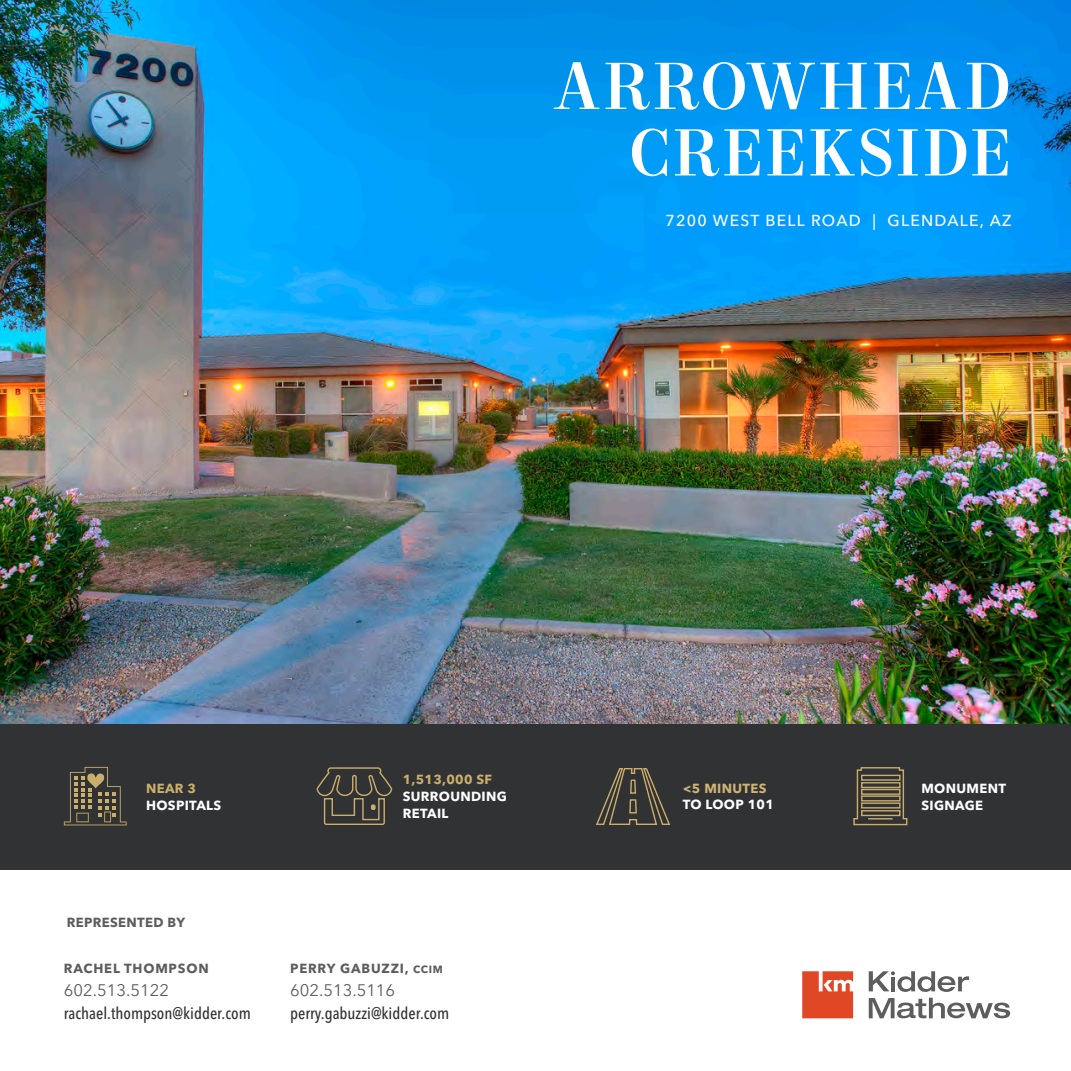
<style>
.page{position:relative;width:1071px;height:1071px;background:#fff}
.page>*{position:absolute;margin:0;border:0;box-sizing:border-box;transform-origin:0 0}
.Headline_-_Large_-_A{font:500 66.5px/66.5px "Mort Modern 09";letter-spacing:.025em;color:#fff;text-align:right}
.Contact_Info_-_Ash{font:500 condensed 16.62px "Avenir Next LT Pro";color:#313234}
.Contact_Info_-_Ash-2{font:16.62px "Avenir Next LT Pro";color:#5e5d5d}
.Property_Address_-_W{font:500 15.75px "Avenir Next LT Pro";letter-spacing:.08em;color:#fff}
.Stat_Label_-_White{font:700 13.12px/16.6px "Avenir Next LT Pro";letter-spacing:.025em;color:#fff}
.Contact_Info_-_Ash-3{font:700 13.12px "Avenir Next LT Pro";letter-spacing:.06em;color:#5e5d5d}
.Stat_Label_-_White-2{font:700 13.12px/16.6px "Avenir Next LT Pro";letter-spacing:.025em;color:#cfb476}
.Stat_Label{font:700 13.12px "Avenir Next LT Pro";letter-spacing:.025em;color:#5e5d5d}
.s1{color:#cbae6b}
.s2{color:#fff}
.s3{font-size:10.5px}
</style>
<div class="page">
<svg style="left:0;top:438px;width:1px;height:18px"></svg>
<svg style="left:0;top:314px;width:1px;height:14px"></svg>
<svg style="left:0;top:192px;width:1px;height:22px"></svg>
<svg style="left:0;top:65px;width:1px;height:22px"></svg>
<svg style="left:0;top:562px;width:1px;height:12px"></svg>
<img style="left:1px;top:0;width:1070px;height:724px">
<div style="left:1px;top:724px;width:1070px;height:146px;background:#313234"></div>
<svg style="left:869px;top:998px;width:141px;height:20px"></svg>
<svg style="left:869px;top:971px;width:100px;height:21px"></svg>
<svg style="left:802px;top:971px;width:51px;height:47px;background:#e35e40"></svg>
<svg style="left:596px;top:768px;width:75px;height:57px"></svg>
<svg style="left:64px;top:767px;width:63px;height:58px"></svg>
<svg style="left:316px;top:767px;width:77px;height:58px"></svg>
<svg style="left:853px;top:767px;width:55px;height:59px"></svg>
<p class="Headline_-_Large_-_A" style="left:555px;top:56px;width:458px">ARROWHEAD<br>CREEKSIDE</p>
<p class="Property_Address_-_W" style="left:665px;top:211px;width:348px">7200 WEST BELL ROAD | GLENDALE, AZ</p>
<p class="Stat_Label_-_White" style="left:146px;top:780px;width:77px"><span class="s1">NEAR 3<br></span>HOSPITALS</p>
<p class="Stat_Label_-_White" style="left:403px;top:771px;width:106px"><span class="s1">1,513,000 SF<br></span>SURROUNDING<br>RETAIL</p>
<p class="Stat_Label_-_White" style="left:921px;top:780px;width:86px">MONUMENT<br>SIGNAGE</p>
<p class="Stat_Label_-_White-2" style="left:683px;top:780px;width:92px">&lt;5 MINUTES<br><span class="s2">TO LOOP 101</span></p>
<p class="Stat_Label" style="left:67px;top:915px;width:120px">REPRESENTED BY</p>
<p class="Contact_Info_-_Ash-3" style="left:64px;top:960px;width:146px">RACHEL THOMPSON</p>
<p class="Contact_Info_-_Ash-2" style="left:64px;top:980px;width:107px">602.513.5122</p>
<p class="Contact_Info_-_Ash" style="left:64px;top:1003px;width:188px">rachael.thompson@kidder.com</p>
<p class="Contact_Info_-_Ash-3" style="left:290px;top:960px;width:154px">PERRY GABUZZI, <span class="s3">CCIM</span></p>
<p class="Contact_Info_-_Ash-2" style="left:290px;top:980px;width:107px">602.513.5116</p>
<p class="Contact_Info_-_Ash" style="left:290px;top:1003px;width:161px">perry.gabuzzi@kidder.com</p>
</div>
